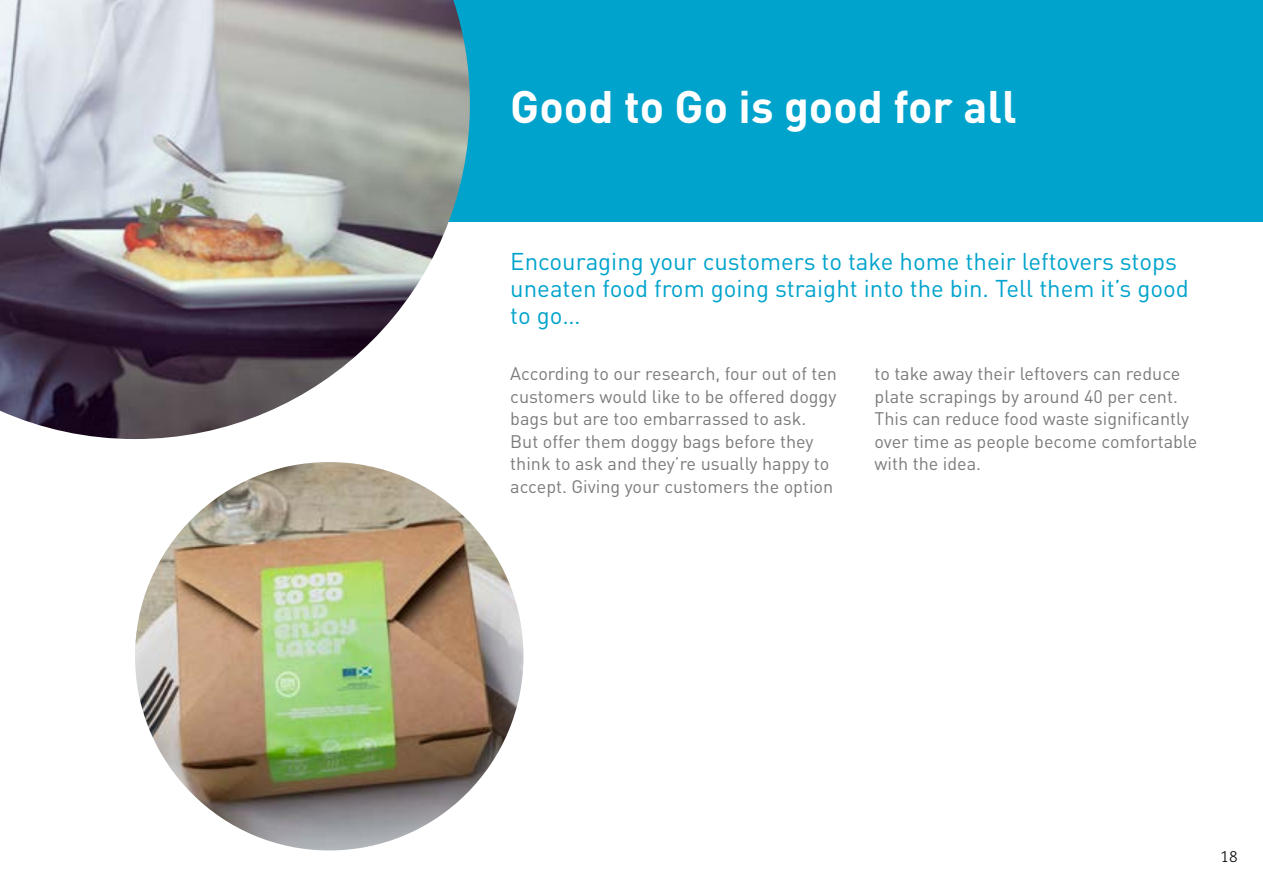
<style>
.page{position:relative;width:1263px;height:893px;background:#fff}
.page>*{position:absolute;margin:0;border:0;box-sizing:border-box;transform-origin:0 0}
.t1{font:700 45px "DIN";color:#fff}
.t2{font:24px/27px "DIN";color:#00a3cc}
.t3{font:18px/22.5px "DIN";color:#7c7b7b}
.t4{font:300 15px "FS Me";color:#000}
</style>
<div class="page">
<div style="left:0;top:0;width:1263px;height:221px;background:#00a3cc"></div>
<img style="left:0;top:0;width:470px;height:439px">
<img style="left:135px;top:462px;width:388px;height:388px;border-radius:194px">
<h1 class="t1" style="left:510px;top:78px;width:508px">Good to Go is good for all</h1>
<h2 class="t2" style="left:510px;top:248px;width:680px">Encouraging your customers to take home their leftovers stops uneaten food from going straight into the bin. Tell them it’s good to go…</h2>
<p class="t3" style="left:510px;top:362px;width:328px">According to our research, four out of ten customers would like to be offered doggy bags but are too embarrassed to ask.<br>But offer them doggy bags before they think to ask and they’re usually happy to accept. Giving your customers the option</p>
<p class="t3" style="left:874px;top:362px;width:324px">to take away their leftovers can reduce plate scrapings by around 40 per cent.<br>This can reduce food waste significantly over time as people become comfortable with the idea.</p>
<p class="t4" style="left:1220px;top:848px;width:19px">18</p>
</div>
